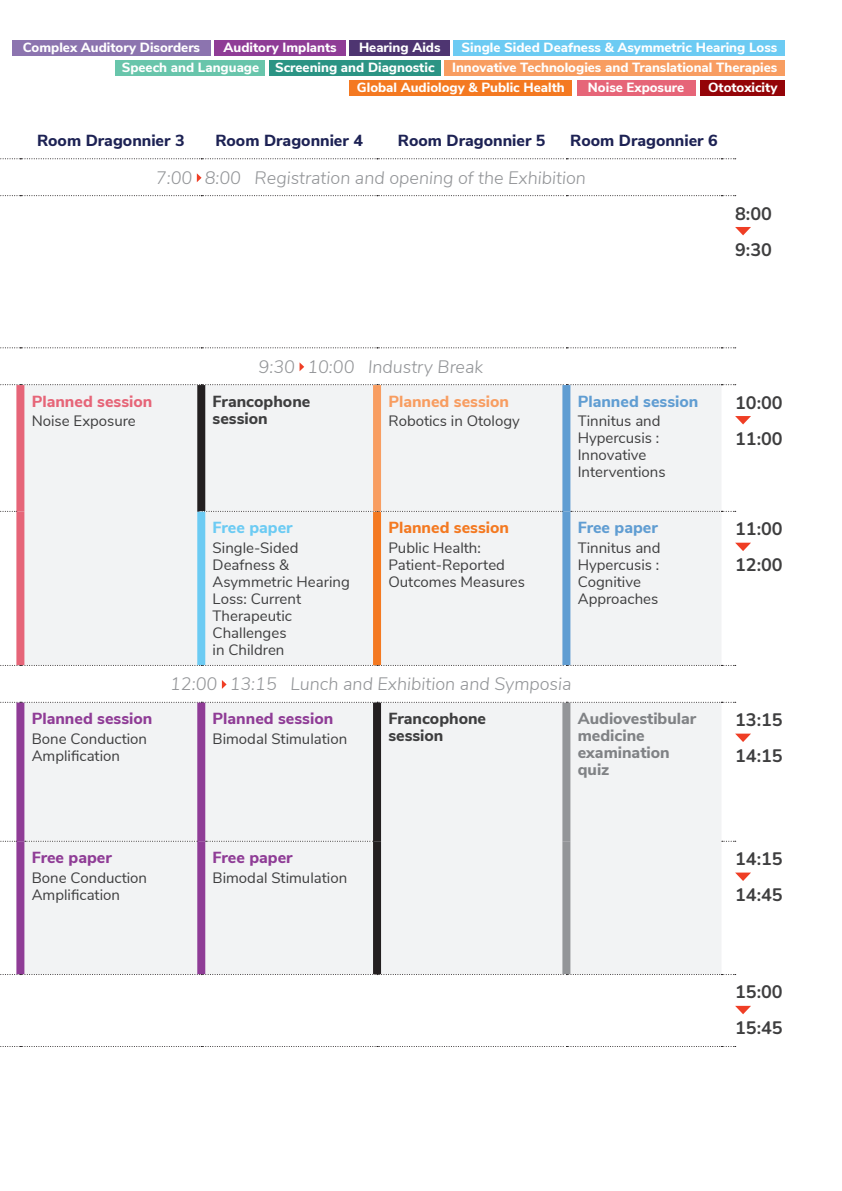
<style>
.page{position:relative;width:842px;height:1191px;background:#fff}
.page>*{position:absolute;margin:0;border:0;box-sizing:border-box;transform-origin:0 0}
.t1{font:italic 300 18px "Nunito Sans";color:#939598}
.t2{font:200 18px/36px "Nunito";color:#3e3e3f}
.t3{font:800 16px "Nunito Sans";color:#1d2254}
.t4{font:800 16px "Nunito Sans";color:#8f3c96}
.t5{font:800 16px/17px "Nunito Sans";color:#808285}
.t6{font:800 16px/17px "Nunito Sans";color:#3e3e3f}
.t7{font:800 16px "Nunito Sans";color:#609dd2}
.t8{font:800 16px "Nunito Sans";color:#e66578}
.t9{font:800 16px "Nunito Sans";color:#f89d61}
.t10{font:800 16px "Nunito Sans";color:#f47921}
.t11{font:800 16px "Nunito Sans";color:#6ccbf3}
.t12{font:15px/17px "Nunito Sans";color:#3e3e3f}
.t13{font:800 13.2px/20.6px "Nunito Sans";color:#fff}
</style>
<div class="page">
<svg style="left:20px;top:385px;width:701px;height:589px;fill:#f2f3f4"></svg>
<svg style="left:0;top:158px;width:736px;height:1px"></svg>
<svg style="left:0;top:195px;width:736px;height:1px"></svg>
<svg style="left:0;top:347px;width:736px;height:1px"></svg>
<svg style="left:0;top:384px;width:736px;height:1px"></svg>
<svg style="left:0;top:511px;width:16px;height:1px"></svg>
<svg style="left:198px;top:511px;width:364px;height:1px"></svg>
<svg style="left:571px;top:511px;width:165px;height:1px"></svg>
<svg style="left:0;top:665px;width:736px;height:1px"></svg>
<svg style="left:0;top:702px;width:736px;height:1px"></svg>
<svg style="left:0;top:841px;width:16px;height:1px"></svg>
<svg style="left:25px;top:841px;width:172px;height:1px"></svg>
<svg style="left:206px;top:841px;width:167px;height:1px"></svg>
<svg style="left:0;top:974px;width:736px;height:1px"></svg>
<svg style="left:0;top:1046px;width:736px;height:1px"></svg>
<div style="left:197px;top:385px;width:8px;height:126px;background:#231f20"></div>
<div style="left:373px;top:702px;width:8px;height:139px;background:#231f20"></div>
<div style="left:373px;top:841px;width:8px;height:133px;background:#231f20"></div>
<div style="left:16px;top:385px;width:8px;height:126px;background:#e66578"></div>
<div style="left:16px;top:511px;width:8px;height:154px;background:#e66578"></div>
<div style="left:16px;top:702px;width:8px;height:139px;background:#8f3c96"></div>
<div style="left:16px;top:841px;width:8px;height:133px;background:#8f3c96"></div>
<div style="left:197px;top:702px;width:8px;height:139px;background:#8f3c96"></div>
<div style="left:197px;top:841px;width:8px;height:133px;background:#8f3c96"></div>
<div style="left:373px;top:385px;width:8px;height:126px;background:#f89d61"></div>
<div style="left:373px;top:512px;width:8px;height:153px;background:#f47921"></div>
<div style="left:562px;top:511px;width:8px;height:154px;background:#609dd2"></div>
<div style="left:562px;top:385px;width:8px;height:126px;background:#609dd2"></div>
<div style="left:562px;top:702px;width:8px;height:139px;background:#939598"></div>
<div style="left:562px;top:841px;width:8px;height:133px;background:#939598"></div>
<div style="left:197px;top:512px;width:8px;height:153px;background:#6ccbf3"></div>
<svg style="left:197px;top:173px;width:5px;height:9px"></svg>
<svg style="left:735px;top:227px;width:16px;height:8px"></svg>
<svg style="left:300px;top:363px;width:4px;height:8px"></svg>
<svg style="left:735px;top:416px;width:16px;height:8px"></svg>
<svg style="left:735px;top:542px;width:16px;height:9px"></svg>
<svg style="left:222px;top:680px;width:5px;height:9px"></svg>
<svg style="left:735px;top:733px;width:16px;height:9px"></svg>
<svg style="left:735px;top:872px;width:16px;height:9px"></svg>
<svg style="left:735px;top:1005px;width:16px;height:9px"></svg>
<div style="left:445px;top:60px;width:340px;height:15px;background:#f89d61"></div>
<div style="left:269px;top:60px;width:171px;height:15px;background:#2b9484"></div>
<div style="left:116px;top:60px;width:149px;height:15px;background:#68c5ab"></div>
<div style="left:350px;top:81px;width:222px;height:15px;background:#f47921"></div>
<div style="left:577px;top:81px;width:118px;height:15px;background:#e66578"></div>
<div style="left:700px;top:81px;width:85px;height:15px;background:#940408"></div>
<div style="left:454px;top:40px;width:331px;height:15px;background:#6ccbf3"></div>
<div style="left:350px;top:40px;width:100px;height:15px;background:#4e3571"></div>
<div style="left:214px;top:40px;width:132px;height:15px;background:#8f3c96"></div>
<div style="left:12px;top:40px;width:199px;height:15px;background:#8c74af"></div>
<p class="t13" style="left:23px;top:36px;width:179px">Complex Auditory Disorders</p>
<p class="t13" style="left:224px;top:36px;width:115px">Auditory Implants</p>
<p class="t13" style="left:359px;top:36px;width:83px">Hearing Aids</p>
<p class="t13" style="left:462px;top:36px;width:317px">Single Sided Deafness &amp; Asymmetric Hearing Loss</p>
<p class="t13" style="left:122px;top:56px;width:314px">Speech and Language Screening and Diagnostic</p>
<p class="t13" style="left:357px;top:56px;width:422px;text-indent:95px">Innovative Technologies and Translational Therapies<br>Global Audiology &amp; Public Health</p>
<p class="t13" style="left:588px;top:77px;width:98px">Noise Exposure</p>
<p class="t13" style="left:708px;top:77px;width:71px">Ototoxicity</p>
<p class="t3" style="left:37px;top:128px;width:149px">Room Dragonnier 3</p>
<p class="t3" style="left:215px;top:128px;width:149px">Room Dragonnier 4</p>
<p class="t3" style="left:398px;top:128px;width:149px">Room Dragonnier 5</p>
<p class="t3" style="left:570px;top:128px;width:149px">Room Dragonnier 6</p>
<p class="t1" style="left:156px;top:164px;width:431px">7:00 8:00 Registration and opening of the Exhibition</p>
<p class="t2" style="left:735px;top:195px;width:38px">8:00<br>9:30</p>
<p class="t8" style="left:32px;top:389px;width:122px">Planned session</p>
<p class="t12" style="left:32px;top:412px;width:106px">Noise Exposure</p>
<p class="t1" style="left:259px;top:353px;width:226px">9:30 10:00 Industry Break</p>
<p class="t6" style="left:213px;top:391px;width:99px">Francophone session</p>
<p class="t9" style="left:388px;top:389px;width:122px">Planned session</p>
<p class="t12" style="left:388px;top:412px;width:133px">Robotics in Otology</p>
<p class="t11" style="left:213px;top:516px;width:82px">Free paper</p>
<p class="t12" style="left:213px;top:538px;width:139px">Single-Sided<br>Deafness &amp;<br>Asymmetric Hearing<br>Loss: Current<br>Therapeutic<br>Challenges<br>in Children</p>
<p class="t10" style="left:388px;top:516px;width:122px">Planned session</p>
<p class="t12" style="left:388px;top:538px;width:138px">Public Health:<br>Patient-Reported<br>Outcomes Measures</p>
<p class="t7" style="left:578px;top:389px;width:122px">Planned session</p>
<p class="t12" style="left:578px;top:412px;width:89px">Tinnitus and<br>Hypercusis :<br>Innovative<br>Interventions</p>
<p class="t7" style="left:578px;top:516px;width:82px">Free paper</p>
<p class="t12" style="left:578px;top:538px;width:84px">Tinnitus and<br>Hypercusis :<br>Cognitive<br>Approaches</p>
<p class="t1" style="left:170px;top:671px;width:403px">12:00 13:15 Lunch and Exhibition and Symposia</p>
<p class="t2" style="left:735px;top:384px;width:49px">10:00<br>11:00</p>
<p class="t2" style="left:735px;top:510px;width:49px">11:00<br>12:00</p>
<p class="t4" style="left:32px;top:707px;width:122px">Planned session</p>
<p class="t12" style="left:32px;top:729px;width:117px">Bone Conduction<br>Amplification</p>
<p class="t4" style="left:32px;top:845px;width:82px">Free paper</p>
<p class="t12" style="left:32px;top:868px;width:117px">Bone Conduction<br>Amplification</p>
<p class="t4" style="left:213px;top:707px;width:122px">Planned session</p>
<p class="t12" style="left:213px;top:729px;width:136px">Bimodal Stimulation</p>
<p class="t4" style="left:213px;top:845px;width:82px">Free paper</p>
<p class="t12" style="left:213px;top:868px;width:136px">Bimodal Stimulation</p>
<p class="t6" style="left:388px;top:709px;width:99px">Francophone session</p>
<p class="t5" style="left:578px;top:709px;width:120px">Audiovestibular medicine examination quiz</p>
<p class="t2" style="left:735px;top:701px;width:49px">13:15<br>14:15</p>
<p class="t2" style="left:735px;top:840px;width:49px">14:15<br>14:45</p>
<p class="t2" style="left:735px;top:973px;width:49px">15:00<br>15:45</p>
</div>
